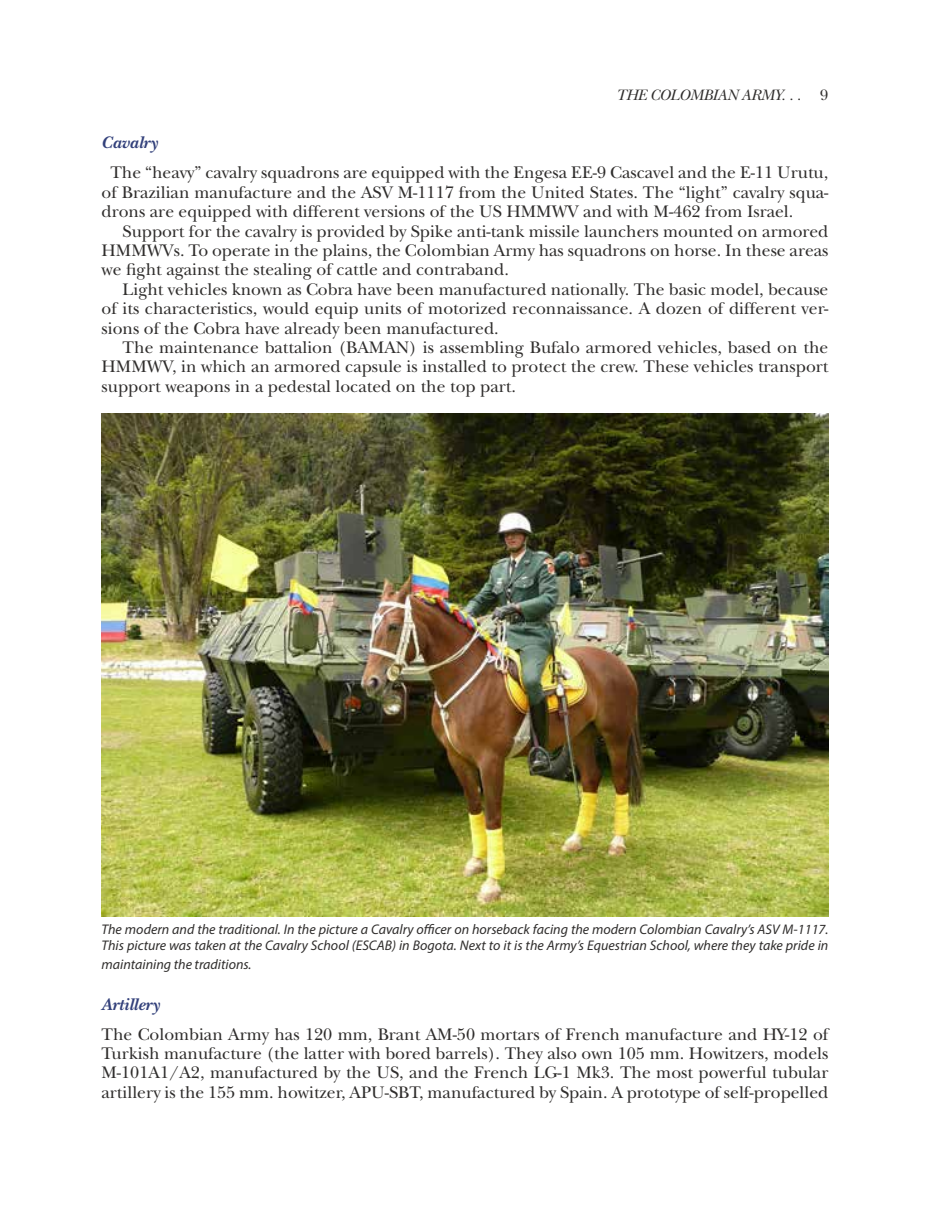
<style>
.page{position:relative;width:930px;height:1229px;background:#fff}
.page>*{position:absolute;margin:0;border:0;box-sizing:border-box;transform-origin:0 0}
.t1{font:17.5px/19.4px "New Baskerville Std";color:#2f2d2c;text-align:justify}
.t2{font:italic 700 17.5px "New Baskerville Std";color:#33417b}
.t3{font:italic 15.75px "New Baskerville Std";letter-spacing:-.025em;color:#2f2d2c}
.t4{font:italic 14px/15.9px "Myriad Pro";color:#2f2d2c}
.s1{font-style:normal}
</style>
<div class="page">
<img style="left:101px;top:413px;width:727px;height:503px">
<p class="t3" style="left:616px;top:86px;width:214px">THE COLOMBIAN ARMY. . . <span class="s1">9</span></p>
<p class="t2" style="left:102px;top:133px;width:58px">Cavalry</p>
<p class="t1" style="left:102px;top:163px;width:728px;text-indent:9px">The “heavy” cavalry squadrons are equipped with the Engesa EE-9 Cascavel and the E-11 Urutu, of Brazilian manufacture and the ASV M-1117 from the United States. The “light” cavalry squa&shy;drons are equipped with different versions of the US HMMWV and with M-462 from Israel.</p>
<p class="t1" style="left:102px;top:221px;width:728px;text-indent:21px">Support for the cavalry is provided by Spike anti-tank missile launchers mounted on armored HMMWVs. To operate in the plains, the Colombian Army has squadrons on horse. In these areas we fight against the stealing of cattle and contraband.</p>
<p class="t1" style="left:102px;top:279px;width:728px;text-indent:21px">Light vehicles known as Cobra have been manufactured nationally. The basic model, because of its characteristics, would equip units of motorized reconnaissance. A dozen of different ver&shy;sions of the Cobra have already been manufactured.</p>
<p class="t1" style="left:102px;top:338px;width:728px;text-indent:21px">The maintenance battalion (BAMAN) is assembling Bufalo armored vehicles, based on the HMMWV, in which an armored capsule is installed to protect the crew. These vehicles transport support weapons in a pedestal located on the top part.</p>
<p class="t4" style="left:102px;top:921px;width:728px">The modern and the traditional. In the picture a Cavalry officer on horseback facing the modern Colombian Cavalry’s ASV M-1117.<br>This picture was taken at the Cavalry School (ESCAB) in Bogota. Next to it is the Army’s Equestrian School, where they take pride in</p>
<p class="t4" style="left:102px;top:956px;width:151px">maintaining the traditions.</p>
<p class="t2" style="left:102px;top:993px;width:60px">Artillery</p>
<p class="t1" style="left:102px;top:1024px;width:728px">The Colombian Army has 120 mm, Brant AM-50 mortars of French manufacture and HY-12 of Turkish manufacture (the latter with bored barrels). They also own 105 mm. Howitzers, models M-101A1/A2, manufactured by the US, and the French LG-1 Mk3. The most powerful tubular artillery is the 155 mm. howitzer, APU-SBT, manufactured by Spain. A prototype of self-propelled</p>
</div>
